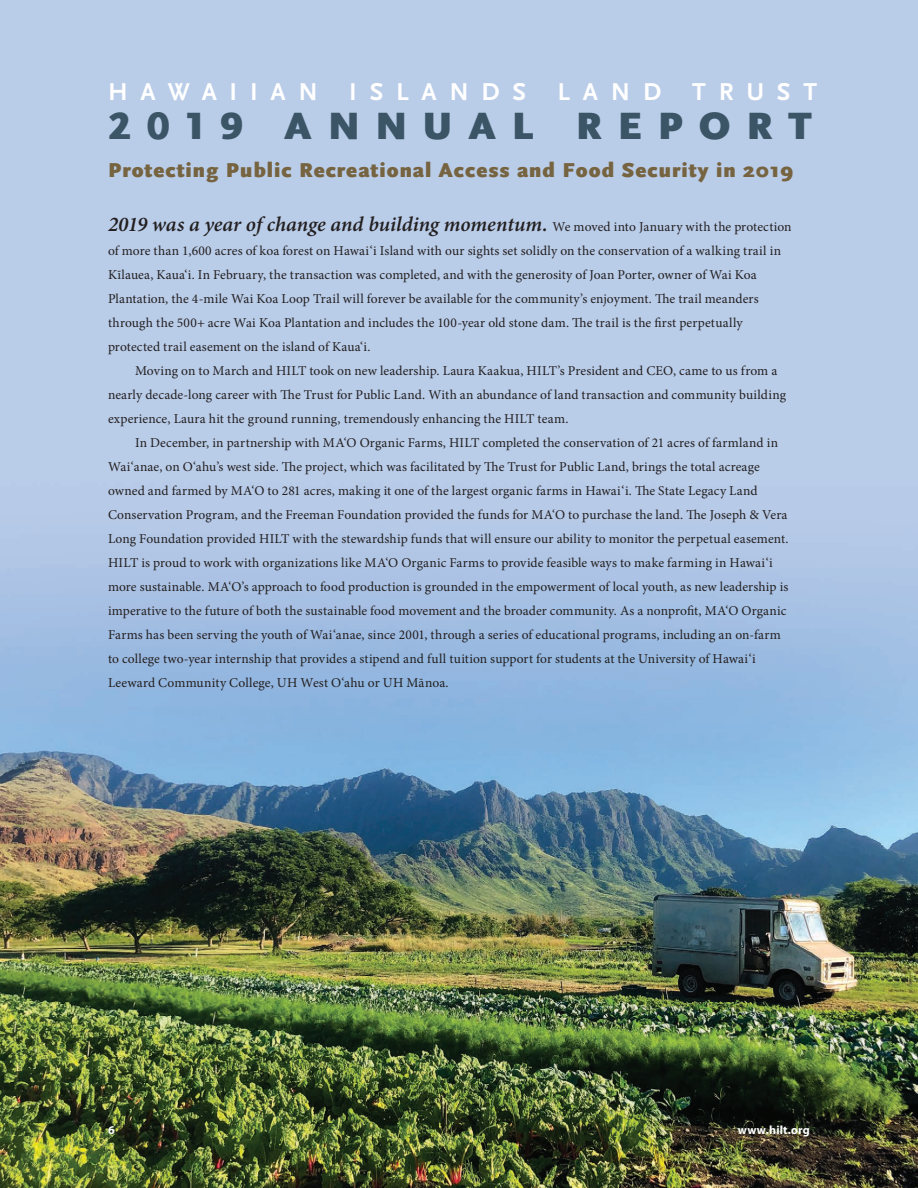
<style>
.page{position:relative;width:918px;height:1188px;background:#fff}
.page>*{position:absolute;margin:0;border:0;box-sizing:border-box;transform-origin:0 0}
.donor_list{font:900 39.75px "Scala Sans Pro";letter-spacing:.405em;color:#3b5566}
.donor_list-2{font:700 25.5px "Scala Sans Pro";letter-spacing:.5em;color:#fff}
.tni_sp{font:italic 600 21px "Minion Pro";color:#231f20}
.section-_subtitle{font:900 21px "Scala Sans Pro";letter-spacing:.05em;color:#766340}
.txt{font:13.5px/24px "Minion Pro";letter-spacing:.01em;color:#231f20}
.tni_sp-2{font:13.5px/24px "Minion Pro";letter-spacing:.01em;color:#231f20}
.tni{font:700 12px "Myriad Pro";letter-spacing:.015em;color:#fff}
.s1{font-weight:400;font-style:normal;font-size:13.5px}
</style>
<div class="page">
<img style="left:0;top:0;width:918px;height:1188px">
<p class="donor_list-2" style="left:108px;top:77px;width:710px">HAWAIIAN ISLANDS LAND TRUST</p>
<p class="donor_list" style="left:108px;top:103px;width:706px">2019 ANNUAL REPORT</p>
<p class="section-_subtitle" style="left:108px;top:158px;width:687px">Protecting Public Recreational Access and Food Security in 2019</p>
<p class="tni_sp" style="left:108px;top:210px;width:685px">2019 was a year of change and building momentum. <span class="s1">We moved into January with the protection</span></p>
<p class="tni_sp-2" style="left:108px;top:239px;width:675px">of more than 1,600 acres of koa forest on Hawai‘i Island with our sights set solidly on the conservation of a walking trail in Kīlauea, Kaua‘i. In February, the transaction was completed, and with the generosity of Joan Porter, owner of Wai Koa Plantation, the 4-mile Wai Koa Loop Trail will forever be available for the community’s enjoyment. The trail meanders through the 500+ acre Wai Koa Plantation and includes the 100-year old stone dam. The trail is the first perpetually protected trail easement on the island of Kaua‘i.</p>
<p class="txt" style="left:108px;top:359px;width:680px;text-indent:27px">Moving on to March and HILT took on new leadership. Laura Kaakua, HILT’s President and CEO, came to us from a nearly decade-long career with The Trust for Public Land. With an abundance of land transaction and community building experience, Laura hit the ground running, tremendously enhancing the HILT team.</p>
<p class="txt" style="left:108px;top:431px;width:682px;text-indent:27px">In December, in partnership with MA‘O Organic Farms, HILT completed the conservation of 21 acres of farmland in Wai‘anae, on O‘ahu’s west side. The project, which was facilitated by The Trust for Public Land, brings the total acreage owned and farmed by MA‘O to 281 acres, making it one of the largest organic farms in Hawai‘i. The State Legacy Land Conservation Program, and the Freeman Foundation provided the funds for MA‘O to purchase the land. The Joseph &amp; Vera Long Foundation provided HILT with the stewardship funds that will ensure our ability to monitor the perpetual easement.<br>HILT is proud to work with organizations like MA‘O Organic Farms to provide feasible ways to make farming in Hawai‘i more sustainable. MA‘O’s approach to food production is grounded in the empowerment of local youth, as new leadership is imperative to the future of both the sustainable food movement and the broader community. As a nonprofit, MA‘O Organic Farms has been serving the youth of Wai‘anae, since 2001, through a series of educational programs, including an on-farm to college two-year internship that provides a stipend and full tuition support for students at the University of Hawai‘i Leeward Community College, UH West O‘ahu or UH Mānoa.</p>
<p class="tni" style="left:108px;top:1122px;width:8px">6</p>
<p class="tni" style="left:738px;top:1122px;width:74px">www.hilt.org</p>
</div>
